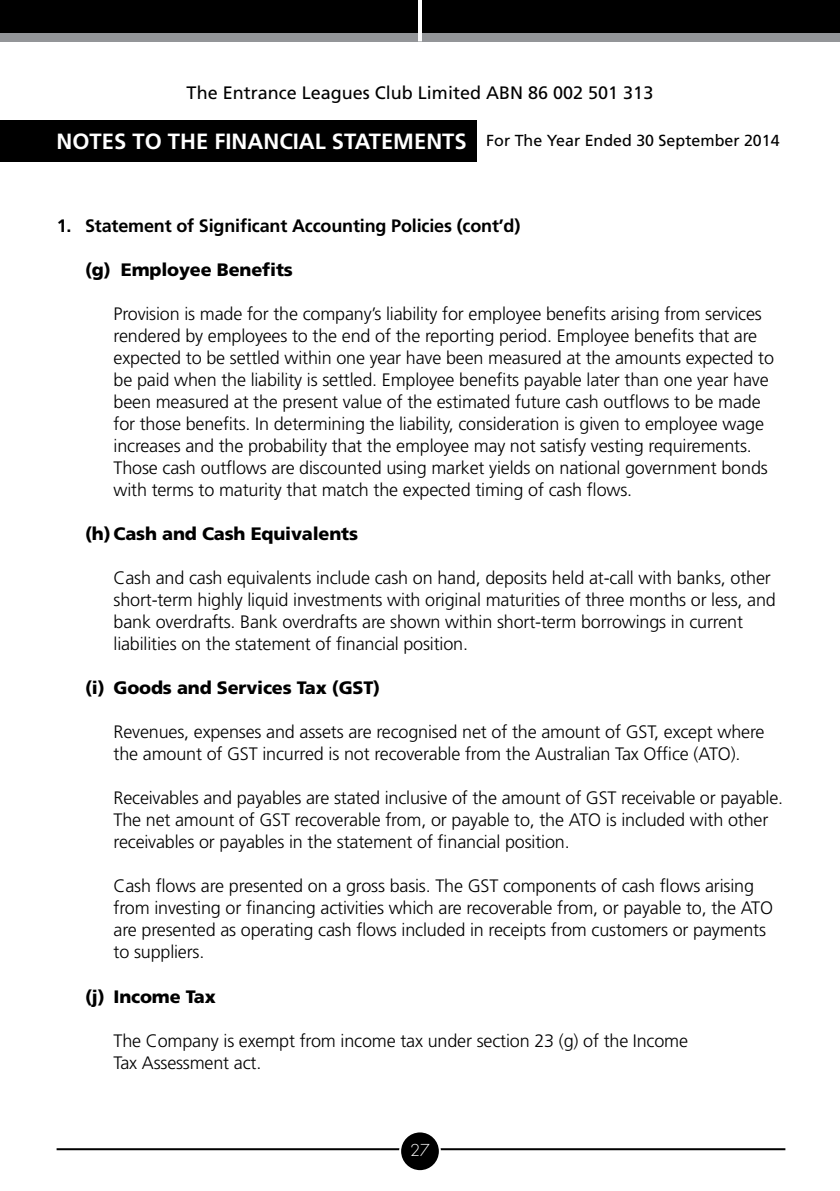
<style>
.page{position:relative;width:840px;height:1191px;background:#fff}
.page>*{position:absolute;margin:0;border:0;box-sizing:border-box;transform-origin:0 0}
.t1{font:300 18px/22px "Frutiger";letter-spacing:-.01em;color:#000}
.t2{font:900 18px "Frutiger";letter-spacing:-.01em;color:#000}
.t3{font:700 18px "Frutiger";letter-spacing:-.01em;color:#000}
.t4{font:18px "Frutiger";color:#000}
.t5{font:16px "Frutiger";color:#000}
.t6{font:300 16px "Futura";color:#fff}
.s1{font-weight:700;font-size:22px;color:#fff}
</style>
<div class="page">
<div style="left:0;top:11px;width:839px;height:30px;background:#939598"></div>
<hr style="left:57px;top:1148px;width:728px;height:2px;background:#000">
<div style="left:400px;top:1131px;width:39px;height:40px;background:#000;border-radius:50%"></div>
<div style="left:399px;top:1130px;width:41px;height:42px;border:2px solid #fff;border-radius:50%"></div>
<div style="left:0;top:0;width:839px;height:32px;background:#000"></div>
<hr style="left:418px;top:0;width:4px;height:41px;background:#fff">
<div style="left:0;top:120px;width:476px;height:42px;background:#000"></div>
<p class="t4" style="left:186px;top:82px;width:468px">The Entrance Leagues Club Limited ABN 86 002 501 313</p>
<p class="t5" style="left:57px;top:131px;width:724px"><span class="s1">NOTES TO THE FINANCIAL STATEMENTS</span> For The Year Ended 30 September 2014</p>
<p class="t3" style="left:57px;top:215px;width:465px">1. Statement of Significant Accounting Policies (cont’d)</p>
<p class="t2" style="left:85px;top:259px;width:209px">(g) Employee Benefits</p>
<p class="t1" style="left:113px;top:303px;width:661px">Provision is made for the company’s liability for employee benefits arising from services rendered by employees to the end of the reporting period. Employee benefits that are expected to be settled within one year have been measured at the amounts expected to be paid when the liability is settled. Employee benefits payable later than one year have been measured at the present value of the estimated future cash outflows to be made for those benefits. In determining the liability, consideration is given to employee wage increases and the probability that the employee may not satisfy vesting requirements.<br>Those cash outflows are discounted using market yields on national government bonds with terms to maturity that match the expected timing of cash flows.</p>
<p class="t2" style="left:85px;top:523px;width:274px">(h) Cash and Cash Equivalents</p>
<p class="t1" style="left:113px;top:567px;width:663px">Cash and cash equivalents include cash on hand, deposits held at-call with banks, other short-term highly liquid investments with original maturities of three months or less, and bank overdrafts. Bank overdrafts are shown within short-term borrowings in current liabilities on the statement of financial position.</p>
<p class="t2" style="left:85px;top:677px;width:296px">(i) Goods and Services Tax (GST)</p>
<p class="t1" style="left:113px;top:721px;width:652px">Revenues, expenses and assets are recognised net of the amount of GST, except where the amount of GST incurred is not recoverable from the Australian Tax Office (ATO).</p>
<p class="t1" style="left:113px;top:787px;width:670px">Receivables and payables are stated inclusive of the amount of GST receivable or payable.<br>The net amount of GST recoverable from, or payable to, the ATO is included with other receivables or payables in the statement of financial position.</p>
<p class="t1" style="left:113px;top:875px;width:660px">Cash flows are presented on a gross basis. The GST components of cash flows arising from investing or financing activities which are recoverable from, or payable to, the ATO are presented as operating cash flows included in receipts from customers or payments to suppliers.</p>
<p class="t2" style="left:85px;top:985px;width:132px">(j) Income Tax</p>
<p class="t1" style="left:113px;top:1029px;width:575px">The Company is exempt from income tax under section 23 (g) of the Income<br>Tax Assessment act.</p>
<p class="t6" style="left:410px;top:1139px;width:21px">27</p>
</div>
